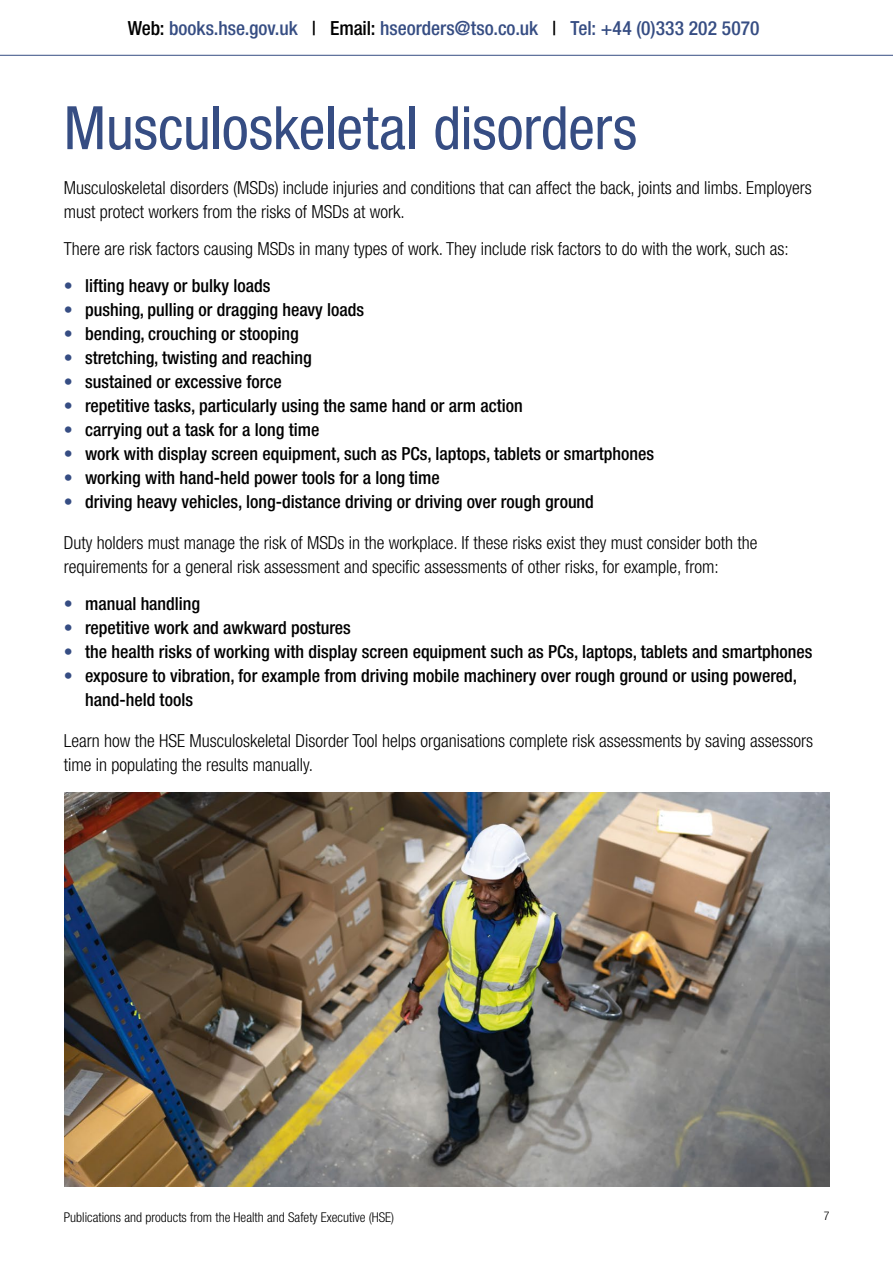
<style>
.page{position:relative;width:893px;height:1263px;background:#fff}
.page>*{position:absolute;margin:0;border:0;box-sizing:border-box;transform-origin:0 0}
.t1{font:condensed 60px "Helvetica Neue LT Std";letter-spacing:-.005em;color:#364d83}
.t2{font:500 condensed 19.5px "Helvetica Neue LT Std";letter-spacing:-.005em;color:#364d83}
.t3{font:500 condensed 18px/24px "Helvetica Neue LT Std";color:#000}
.t4{font:300 condensed 18px/24px "Helvetica Neue LT Std";color:#000}
.t5{font:300 condensed 13.5px "Helvetica Neue LT Std";color:#000}
.t6{font:300 condensed 12px "Helvetica Neue LT Std";color:#000}
.s1{color:#000}
.s2{color:#364d83}
</style>
<div class="page">
<hr style="left:0;top:55px;width:893px;height:1px;background:#364d83">
<img style="left:64px;top:793px;width:766px;height:393px">
<p class="t2" style="left:128px;top:16px;width:633px"><span class="s1">Web:</span> books.hse.gov.uk <span class="s1">| Email:</span> hseorders@tso.co.uk <span class="s1">|</span> Tel: +44 (0)333 202 5070</p>
<h1 class="t1" style="left:64px;top:93px;width:575px">Musculoskeletal disorders</h1>
<p class="t4" style="left:64px;top:176px;width:749px">Musculoskeletal disorders (MSDs) include injuries and conditions that can affect the back, joints and limbs. Employers must protect workers from the risks of MSDs at work.</p>
<p class="t4" style="left:64px;top:237px;width:727px">There are risk factors causing MSDs in many types of work. They include risk factors to do with the work, such as:</p>
<p class="t3" style="left:64px;top:273px;width:208px"><span class="s2">•</span> lifting heavy or bulky loads</p>
<p class="t3" style="left:64px;top:297px;width:302px"><span class="s2">•</span> pushing, pulling or dragging heavy loads</p>
<p class="t3" style="left:64px;top:321px;width:236px"><span class="s2">•</span> bending, crouching or stooping</p>
<p class="t3" style="left:64px;top:345px;width:250px"><span class="s2">•</span> stretching, twisting and reaching</p>
<p class="t3" style="left:64px;top:369px;width:219px"><span class="s2">•</span> sustained or excessive force</p>
<p class="t3" style="left:64px;top:393px;width:461px"><span class="s2">•</span> repetitive tasks, particularly using the same hand or arm action</p>
<p class="t3" style="left:64px;top:417px;width:257px"><span class="s2">•</span> carrying out a task for a long time</p>
<p class="t3" style="left:64px;top:441px;width:592px"><span class="s2">•</span> work with display screen equipment, such as PCs, laptops, tablets or smartphones</p>
<p class="t3" style="left:64px;top:465px;width:378px"><span class="s2">•</span> working with hand-held power tools for a long time</p>
<p class="t3" style="left:64px;top:489px;width:532px"><span class="s2">•</span> driving heavy vehicles, long-distance driving or driving over rough ground</p>
<p class="t4" style="left:64px;top:530px;width:695px">Duty holders must manage the risk of MSDs in the workplace. If these risks exist they must consider both the requirements for a general risk assessment and specific assessments of other risks, for example, from:</p>
<p class="t3" style="left:64px;top:591px;width:138px"><span class="s2">•</span> manual handling</p>
<p class="t3" style="left:64px;top:615px;width:289px"><span class="s2">•</span> repetitive work and awkward postures</p>
<p class="t3" style="left:64px;top:639px;width:750px"><span class="s2">•</span> the health risks of working with display screen equipment such as PCs, laptops, tablets and smartphones</p>
<p class="t3" style="left:85px;top:663px;width:714px;text-indent:-21px"><span class="s2">•</span> exposure to vibration, for example from driving mobile machinery over rough ground or using powered, hand-held tools</p>
<p class="t4" style="left:64px;top:728px;width:751px">Learn how the HSE Musculoskeletal Disorder Tool helps organisations complete risk assessments by saving assessors time in populating the results manually.</p>
<p class="t5" style="left:64px;top:1209px;width:332px">Publications and products from the Health and Safety Executive (HSE)</p>
<p class="t6" style="left:824px;top:1209px;width:7px">7</p>
</div>
